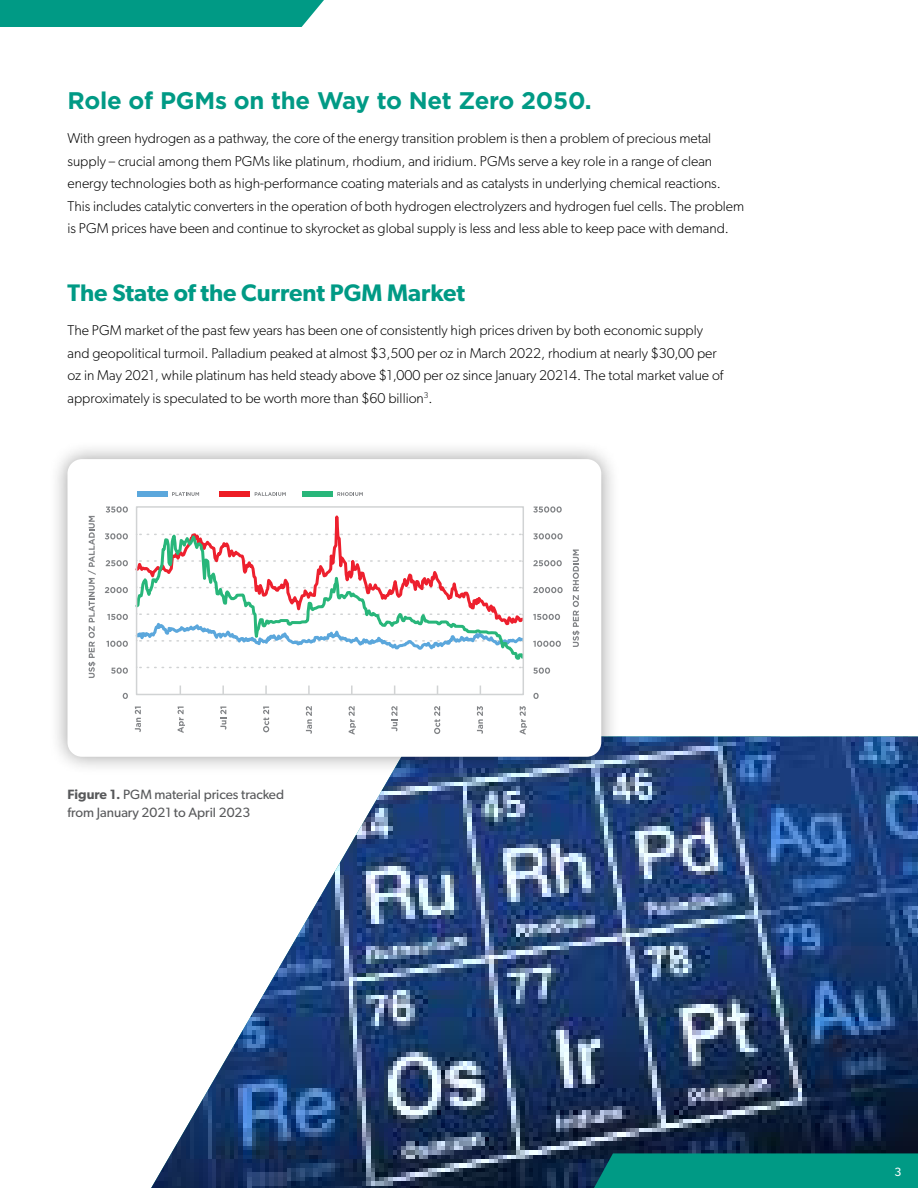
<style>
.page{position:relative;width:918px;height:1188px;background:#fff}
.page>*{position:absolute;margin:0;border:0;box-sizing:border-box;transform-origin:0 0}
.t1{font:700 24px "Gotham";letter-spacing:-.01em;color:#009a85}
.t2{font:600 24px "Gibson";color:#009a85}
.t3{font:300 14.25px/22.5px "Gibson";color:#000}
.t4{font:13.5px/18px "Gibson";color:#58595b}
.t5{font:12px "Gibson";color:#fff}
.s1{font-weight:600}
</style>
<div class="page">
<img style="left:151px;top:737px;width:767px;height:451px">
<div style="left:594px;top:1153px;width:324px;height:35px;background:#009a85"></div>
<div style="left:0;top:0;width:324px;height:27px;background:#009a85"></div>
<div style="left:49px;top:440px;width:571px;height:335px;background:#000;opacity:.38"></div>
<div style="left:67px;top:459px;width:534px;height:298px;background:#fff;border-radius:14px"></div>
<svg style="left:139px;top:666px;width:382px;height:2px"></svg>
<svg style="left:222px;top:686px;width:2px;height:6px"></svg>
<svg style="left:265px;top:686px;width:2px;height:6px"></svg>
<svg style="left:308px;top:686px;width:2px;height:6px"></svg>
<svg style="left:351px;top:686px;width:2px;height:6px"></svg>
<svg style="left:133px;top:450px;width:393px;height:75px"></svg>
<svg style="left:135px;top:525px;width:386px;height:135px"></svg>
<div style="left:136px;top:506px;width:388px;height:189px;border:2px solid #d1d3d4"></div>
<svg style="left:106px;top:506px;width:22px;height:7px"></svg>
<svg style="left:105px;top:533px;width:23px;height:6px"></svg>
<svg style="left:106px;top:560px;width:22px;height:6px"></svg>
<svg style="left:105px;top:587px;width:23px;height:6px"></svg>
<svg style="left:107px;top:614px;width:21px;height:6px"></svg>
<svg style="left:106px;top:641px;width:22px;height:6px"></svg>
<svg style="left:111px;top:668px;width:17px;height:6px"></svg>
<svg style="left:123px;top:693px;width:5px;height:6px"></svg>
<svg style="left:135px;top:707px;width:6px;height:25px"></svg>
<svg style="left:178px;top:707px;width:7px;height:26px"></svg>
<svg style="left:220px;top:707px;width:6px;height:23px"></svg>
<svg style="left:263px;top:707px;width:6px;height:25px"></svg>
<svg style="left:306px;top:706px;width:6px;height:28px"></svg>
<svg style="left:349px;top:706px;width:7px;height:29px"></svg>
<svg style="left:391px;top:706px;width:6px;height:25px"></svg>
<svg style="left:434px;top:706px;width:6px;height:28px"></svg>
<svg style="left:477px;top:706px;width:6px;height:28px"></svg>
<svg style="left:520px;top:706px;width:7px;height:29px"></svg>
<svg style="left:533px;top:506px;width:29px;height:7px"></svg>
<svg style="left:533px;top:533px;width:30px;height:6px"></svg>
<svg style="left:533px;top:560px;width:29px;height:6px"></svg>
<svg style="left:533px;top:587px;width:30px;height:6px"></svg>
<svg style="left:533px;top:614px;width:27px;height:6px"></svg>
<svg style="left:533px;top:641px;width:28px;height:6px"></svg>
<svg style="left:533px;top:668px;width:17px;height:6px"></svg>
<svg style="left:533px;top:693px;width:6px;height:6px"></svg>
<svg style="left:572px;top:550px;width:8px;height:97px"></svg>
<svg style="left:88px;top:516px;width:8px;height:162px"></svg>
<div style="left:137px;top:491px;width:30px;height:6px;background:#5ba7dc"></div>
<svg style="left:172px;top:492px;width:27px;height:4px"></svg>
<div style="left:220px;top:491px;width:30px;height:6px;background:#ed1d24"></div>
<svg style="left:255px;top:492px;width:31px;height:4px"></svg>
<div style="left:302px;top:491px;width:31px;height:6px;background:#28b67a"></div>
<svg style="left:337px;top:492px;width:26px;height:4px"></svg>
<h1 class="t1" style="left:68px;top:84px;width:526px">Role of PGMs on the Way to Net Zero 2050.</h1>
<p class="t3" style="left:68px;top:127px;width:678px">With green hydrogen as a pathway, the core of the energy transition problem is then a problem of precious metal supply – crucial among them PGMs like platinum, rhodium, and iridium. PGMs serve a key role in a range of clean energy technologies both as high-performance coating materials and as catalysts in underlying chemical reactions.<br>This includes catalytic converters in the operation of both hydrogen electrolyzers and hydrogen fuel cells. The problem is PGM prices have been and continue to skyrocket as global supply is less and less able to keep pace with demand.</p>
<h1 class="t2" style="left:68px;top:278px;width:399px">The State of the Current PGM Market</h1>
<p class="t3" style="left:68px;top:319px;width:657px">The PGM market of the past few years has been one of consistently high prices driven by both economic supply and geopolitical turmoil. Palladium peaked at almost $3,500 per oz in March 2022, rhodium at nearly $30,00 per oz in May 2021, while platinum has held steady above $1,000 per oz since January 20214. The total market value of approximately is speculated to be worth more than $60 billion<sup>3</sup>.</p>
<p class="t4" style="left:68px;top:785px;width:218px"><span class="s1">Figure 1.</span> PGM material prices tracked from January 2021 to April 2023</p>
<p class="t5" style="left:895px;top:1164px;width:9px">3</p>
</div>
